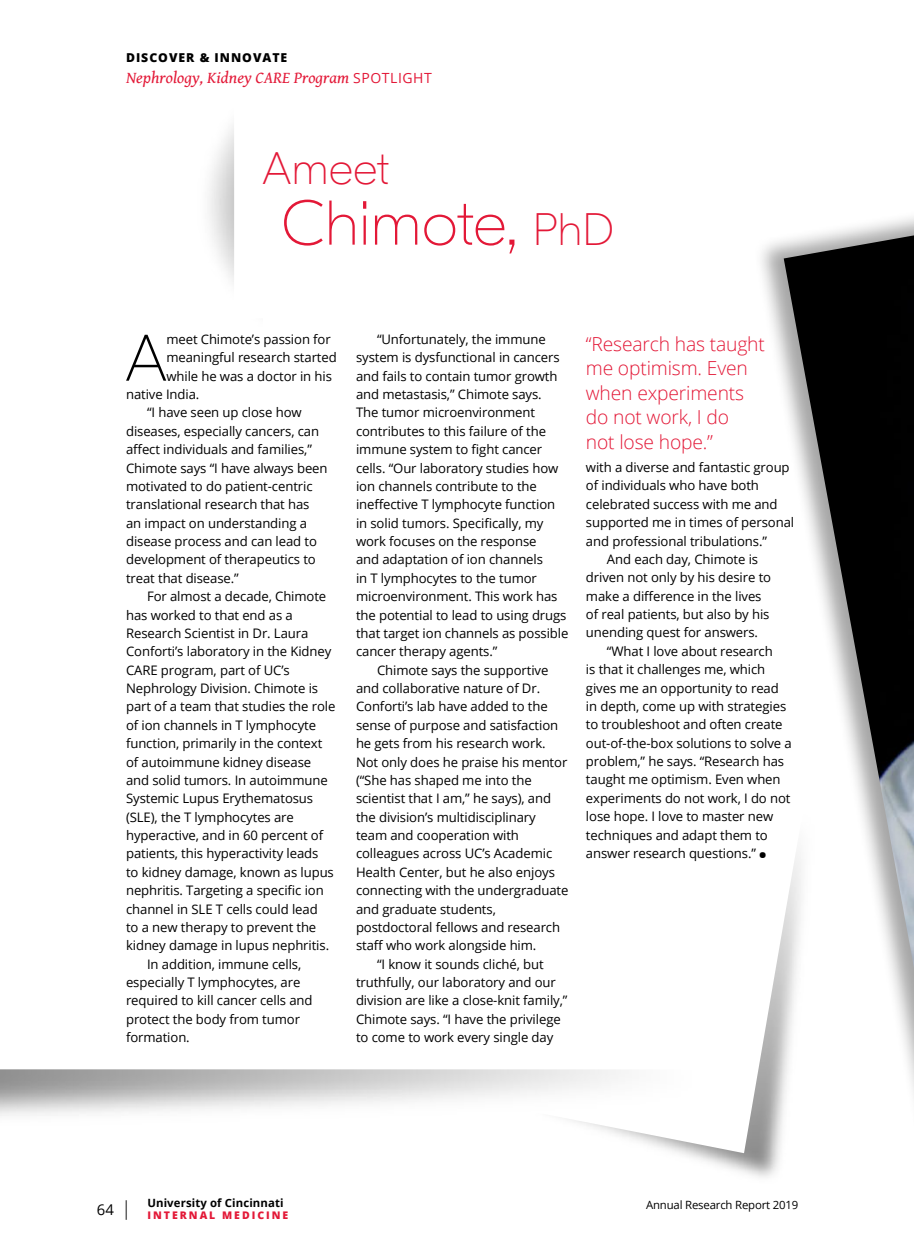
<style>
.page{position:relative;width:914px;height:1260px;background:#fff}
.page>*{position:absolute;margin:0;border:0;box-sizing:border-box;transform-origin:0 0}
.t1{font:200 65.62px "GT Eesti Pro Display";color:#000}
.t2{font:200 63px "GT Eesti Pro Display";letter-spacing:.005em;color:#e31837}
.t3{font:200 45.5px "GT Eesti Pro Display";letter-spacing:.01em;color:#e31837}
.t4{font:300 19.25px/24.5px "Open Sans";letter-spacing:-.01em;color:#e31837}
.t5{font:italic 16.62px "Gentium Book Basic";letter-spacing:.005em;color:#e31837}
.t6{font:14.88px "Open Sans";color:#000}
.t7{font:13.12px "Open Sans";letter-spacing:-.01em;color:#000}
.t8{font:800 12.25px "Open Sans";letter-spacing:.08em;color:#000}
.t9{font:11.38px "Open Sans";letter-spacing:-.015em;color:#000}
.t10{font:700 11.38px "Open Sans";letter-spacing:.01em;color:#000}
.t11{font:800 10.5px "Open Sans";letter-spacing:.19em;color:#e31837}
.s1{font-family:"Open Sans";font-style:normal;font-size:14px}
.s2{font-size:45.5px}
.s3{font-weight:800;font-size:16.62px}
.s4{font-weight:300;font-size:19.25px}
</style>
<div class="page">
<img style="left:783px;top:235px;width:131px;height:733px">
<img style="left:498px;top:710px;width:376px;height:467px">
<p class="t8" style="left:126px;top:48px;width:163px">DISCOVER &amp; INNOVATE</p>
<p class="t5" style="left:126px;top:65px;width:307px">Nephrology, Kidney CARE Program <span class="s1">SPOTLIGHT</span></p>
<h3 class="t3" style="left:263px;top:144px;width:129px">Ameet</h3>
<h2 class="t2" style="left:281px;top:188px;width:334px">Chimote, <span class="s2">PhD</span></h2>
<h1 class="t1" style="left:125px;top:322px;width:43px">A</h1>
<p class="t7" style="left:166px;top:330px;width:166px">meet Chimote’s passion for</p>
<p class="t7" style="left:166px;top:349px;width:172px">meaningful research started</p>
<p class="t7" style="left:166px;top:367px;width:167px">while he was a doctor in his</p>
<p class="t7" style="left:126px;top:385px;width:75px">native India.</p>
<p class="t7" style="left:147px;top:404px;width:156px">“I have seen up close how</p>
<p class="t7" style="left:126px;top:422px;width:195px">diseases, especially cancers, can</p>
<p class="t7" style="left:126px;top:440px;width:187px">affect individuals and families,”</p>
<p class="t7" style="left:126px;top:459px;width:203px">Chimote says “I have always been</p>
<p class="t7" style="left:126px;top:477px;width:188px">motivated to do patient-centric</p>
<p class="t7" style="left:126px;top:496px;width:185px">translational research that has</p>
<p class="t7" style="left:126px;top:514px;width:182px">an impact on understanding a</p>
<p class="t7" style="left:126px;top:532px;width:192px">disease process and can lead to</p>
<p class="t7" style="left:126px;top:551px;width:191px">development of therapeutics to</p>
<p class="t7" style="left:126px;top:569px;width:114px">treat that disease.”</p>
<p class="t7" style="left:147px;top:587px;width:181px">For almost a decade, Chimote</p>
<p class="t7" style="left:126px;top:606px;width:168px">has worked to that end as a</p>
<p class="t7" style="left:126px;top:624px;width:184px">Research Scientist in Dr. Laura</p>
<p class="t7" style="left:126px;top:643px;width:207px">Conforti’s laboratory in the Kidney</p>
<p class="t7" style="left:126px;top:661px;width:165px">CARE program, part of UC’s</p>
<p class="t7" style="left:126px;top:679px;width:194px">Nephrology Division. Chimote is</p>
<p class="t7" style="left:126px;top:698px;width:211px">part of a team that studies the role</p>
<p class="t7" style="left:126px;top:716px;width:191px">of ion channels in T lymphocyte</p>
<p class="t7" style="left:126px;top:734px;width:198px">function, primarily in the context</p>
<p class="t7" style="left:126px;top:753px;width:187px">of autoimmune kidney disease</p>
<p class="t7" style="left:126px;top:771px;width:203px">and solid tumors. In autoimmune</p>
<p class="t7" style="left:126px;top:790px;width:189px">Systemic Lupus Erythematosus</p>
<p class="t7" style="left:126px;top:808px;width:169px">(SLE), the T lymphocytes are</p>
<p class="t7" style="left:126px;top:826px;width:199px">hyperactive, and in 60 percent of</p>
<p class="t7" style="left:126px;top:845px;width:194px">patients, this hyperactivity leads</p>
<p class="t7" style="left:126px;top:863px;width:209px">to kidney damage, known as lupus</p>
<p class="t7" style="left:126px;top:881px;width:199px">nephritis. Targeting a specific ion</p>
<p class="t7" style="left:126px;top:900px;width:193px">channel in SLE T cells could lead</p>
<p class="t7" style="left:126px;top:918px;width:192px">to a new therapy to prevent the</p>
<p class="t7" style="left:126px;top:937px;width:205px">kidney damage in lupus nephritis.</p>
<p class="t7" style="left:147px;top:955px;width:156px">In addition, immune cells,</p>
<p class="t7" style="left:126px;top:973px;width:176px">especially T lymphocytes, are</p>
<p class="t7" style="left:126px;top:992px;width:188px">required to kill cancer cells and</p>
<p class="t7" style="left:126px;top:1010px;width:175px">protect the body from tumor</p>
<p class="t7" style="left:126px;top:1028px;width:65px">formation.</p>
<p class="t7" style="left:377px;top:330px;width:170px">“Unfortunately, the immune</p>
<p class="t7" style="left:356px;top:349px;width:205px">system is dysfunctional in cancers</p>
<p class="t7" style="left:356px;top:367px;width:203px">and fails to contain tumor growth</p>
<p class="t7" style="left:356px;top:385px;width:187px">and metastasis,” Chimote says.</p>
<p class="t7" style="left:356px;top:404px;width:181px">The tumor microenvironment</p>
<p class="t7" style="left:356px;top:422px;width:191px">contributes to this failure of the</p>
<p class="t7" style="left:356px;top:440px;width:188px">immune system to fight cancer</p>
<p class="t7" style="left:356px;top:459px;width:204px">cells. “Our laboratory studies how</p>
<p class="t7" style="left:356px;top:477px;width:182px">ion channels contribute to the</p>
<p class="t7" style="left:356px;top:496px;width:201px">ineffective T lymphocyte function</p>
<p class="t7" style="left:356px;top:514px;width:189px">in solid tumors. Specifically, my</p>
<p class="t7" style="left:356px;top:532px;width:182px">work focuses on the response</p>
<p class="t7" style="left:356px;top:551px;width:188px">and adaptation of ion channels</p>
<p class="t7" style="left:356px;top:569px;width:182px">in T lymphocytes to the tumor</p>
<p class="t7" style="left:356px;top:587px;width:203px">microenvironment. This work has</p>
<p class="t7" style="left:356px;top:606px;width:212px">the potential to lead to using drugs</p>
<p class="t7" style="left:356px;top:624px;width:214px">that target ion channels as possible</p>
<p class="t7" style="left:356px;top:643px;width:143px">cancer therapy agents.”</p>
<p class="t7" style="left:377px;top:661px;width:173px">Chimote says the supportive</p>
<p class="t7" style="left:356px;top:679px;width:186px">and collaborative nature of Dr.</p>
<p class="t7" style="left:356px;top:698px;width:193px">Conforti’s lab have added to the</p>
<p class="t7" style="left:356px;top:716px;width:204px">sense of purpose and satisfaction</p>
<p class="t7" style="left:356px;top:734px;width:191px">he gets from his research work.</p>
<p class="t7" style="left:356px;top:753px;width:213px">Not only does he praise his mentor</p>
<p class="t7" style="left:356px;top:771px;width:177px">(“She has shaped me into the</p>
<p class="t7" style="left:356px;top:790px;width:196px">scientist that I am,” he says), and</p>
<p class="t7" style="left:356px;top:808px;width:181px">the division’s multidisciplinary</p>
<p class="t7" style="left:356px;top:826px;width:164px">team and cooperation with</p>
<p class="t7" style="left:356px;top:845px;width:198px">colleagues across UC’s Academic</p>
<p class="t7" style="left:356px;top:863px;width:200px">Health Center, but he also enjoys</p>
<p class="t7" style="left:356px;top:881px;width:214px">connecting with the undergraduate</p>
<p class="t7" style="left:356px;top:900px;width:141px">and graduate students,</p>
<p class="t7" style="left:356px;top:918px;width:206px">postdoctoral fellows and research</p>
<p class="t7" style="left:356px;top:937px;width:182px">staff who work alongside him.</p>
<p class="t7" style="left:377px;top:955px;width:168px">“I know it sounds cliché, but</p>
<p class="t7" style="left:356px;top:973px;width:201px">truthfully, our laboratory and our</p>
<p class="t7" style="left:356px;top:992px;width:213px">division are like a close-knit family,”</p>
<p class="t7" style="left:356px;top:1010px;width:206px">Chimote says. “I have the privilege</p>
<p class="t7" style="left:356px;top:1028px;width:199px">to come to work every single day</p>
<h3 class="t4" style="left:586px;top:331px;width:181px">“Research has taught me optimism. Even when experiments do not work, I do<br>not lose hope.”</h3>
<p class="t7" style="left:586px;top:458px;width:205px">with a diverse and fantastic group</p>
<p class="t7" style="left:586px;top:477px;width:174px">of individuals who have both</p>
<p class="t7" style="left:586px;top:495px;width:193px">celebrated success with me and</p>
<p class="t7" style="left:586px;top:513px;width:210px">supported me in times of personal</p>
<p class="t7" style="left:586px;top:532px;width:182px">and professional tribulations.”</p>
<p class="t7" style="left:607px;top:550px;width:153px">And each day, Chimote is</p>
<p class="t7" style="left:586px;top:569px;width:187px">driven not only by his desire to</p>
<p class="t7" style="left:586px;top:587px;width:177px">make a difference in the lives</p>
<p class="t7" style="left:586px;top:605px;width:185px">of real patients, but also by his</p>
<p class="t7" style="left:586px;top:624px;width:174px">unending quest for answers.</p>
<p class="t7" style="left:607px;top:642px;width:167px">“What I love about research</p>
<p class="t7" style="left:586px;top:660px;width:181px">is that it challenges me, which</p>
<p class="t7" style="left:586px;top:679px;width:194px">gives me an opportunity to read</p>
<p class="t7" style="left:586px;top:697px;width:202px">in depth, come up with strategies</p>
<p class="t7" style="left:586px;top:716px;width:198px">to troubleshoot and often create</p>
<p class="t7" style="left:586px;top:734px;width:207px">out-of-the-box solutions to solve a</p>
<p class="t7" style="left:586px;top:752px;width:200px">problem,” he says. “Research has</p>
<p class="t7" style="left:586px;top:771px;width:196px">taught me optimism. Even when</p>
<p class="t7" style="left:586px;top:789px;width:206px">experiments do not work, I do not</p>
<p class="t7" style="left:586px;top:807px;width:189px">lose hope. I love to master new</p>
<p class="t7" style="left:586px;top:826px;width:183px">techniques and adapt them to</p>
<p class="t7" style="left:586px;top:844px;width:182px">answer research questions.” <span class="s3">•</span></p>
<p class="t10" style="left:147px;top:1195px;width:138px">University of Cincinnati</p>
<p class="t11" style="left:147px;top:1207px;width:142px">INTERNAL MEDICINE</p>
<p class="t6" style="left:97px;top:1199px;width:36px">64 <span class="s4">|</span></p>
<p class="t9" style="left:646px;top:1197px;width:154px">Annual Research Report 2019</p>
</div>
